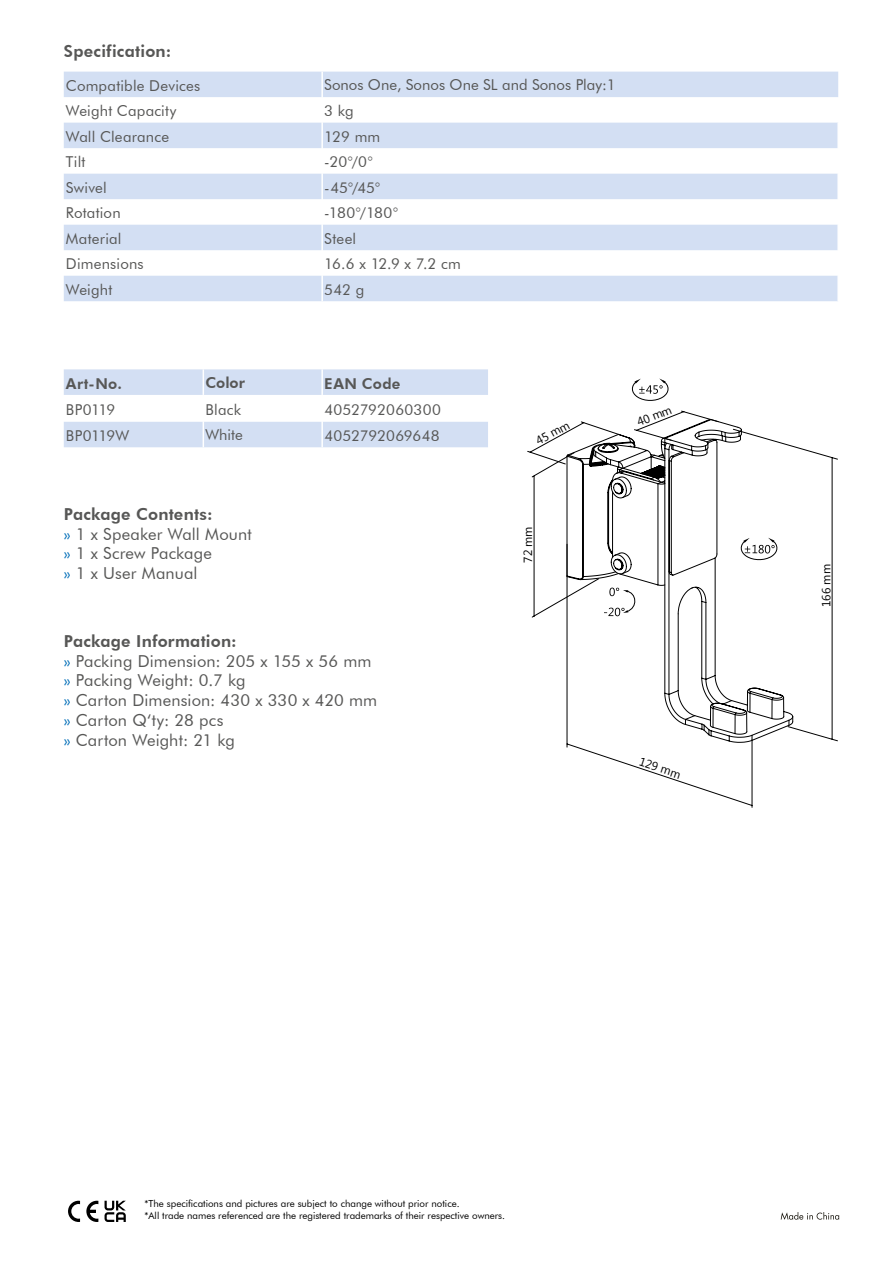
<style>
.page{position:relative;width:893px;height:1263px;background:#fff}
.page>*{position:absolute;margin:0;border:0;box-sizing:border-box;transform-origin:0 0}
.t1{font:16.5px/19.8px "Futura BT";letter-spacing:.01em;color:#575756}
.t2{font:800 16.5px "Futura BT";letter-spacing:.015em;color:#575756}
.t3{font:15px "Futura BT";letter-spacing:.01em;color:#575756}
.t4{font:800 15px "Futura BT";letter-spacing:.02em;color:#575756}
.t5{font:15px "Futura BT";letter-spacing:-.015em;color:#575756}
.t6{font:11.85px "Leelawadee";color:#000}
.t7{font:9.75px/11.7px "Futura BT";color:#000}
.s1{font-weight:800}
.s2{color:#006eb8}
</style>
<div class="page">
<svg style="left:68px;top:1201px;width:12px;height:21px"></svg>
<svg style="left:86px;top:1201px;width:12px;height:21px"></svg>
<svg style="left:105px;top:1201px;width:21px;height:21px"></svg>
<svg style="left:781px;top:1212px;width:58px;height:8px"></svg>
<svg style="left:64px;top:72px;width:774px;height:229px;fill:#d3dff3"></svg>
<hr style="left:321px;top:72px;width:2px;height:25px;background:#fff">
<hr style="left:321px;top:97px;width:2px;height:26px;background:#fff">
<hr style="left:321px;top:123px;width:2px;height:25px;background:#fff">
<hr style="left:321px;top:174px;width:2px;height:25px;background:#fff">
<hr style="left:837px;top:123px;width:2px;height:25px;background:#fff">
<hr style="left:837px;top:174px;width:2px;height:25px;background:#fff">
<hr style="left:321px;top:148px;width:2px;height:26px;background:#fff">
<hr style="left:837px;top:148px;width:2px;height:26px;background:#fff">
<hr style="left:321px;top:199px;width:2px;height:26px;background:#fff">
<hr style="left:837px;top:199px;width:2px;height:26px;background:#fff">
<hr style="left:321px;top:225px;width:2px;height:25px;background:#fff">
<hr style="left:321px;top:276px;width:2px;height:25px;background:#fff">
<hr style="left:837px;top:225px;width:2px;height:25px;background:#fff">
<hr style="left:837px;top:276px;width:2px;height:25px;background:#fff">
<hr style="left:321px;top:250px;width:2px;height:26px;background:#fff">
<hr style="left:837px;top:250px;width:2px;height:26px;background:#fff">
<svg style="left:64px;top:369px;width:424px;height:78px"></svg>
<hr style="left:321px;top:422px;width:2px;height:25px;background:#fff">
<svg style="left:753px;top:434px;width:85px;height:308px"></svg>
<svg style="left:527px;top:411px;width:226px;height:397px"></svg>
<svg style="left:604px;top:588px;width:34px;height:28px"></svg>
<svg style="left:739px;top:538px;width:40px;height:23px"></svg>
<svg style="left:631px;top:378px;width:38px;height:23px"></svg>
<p class="t2" style="left:64px;top:41px;width:109px">Specification:</p>
<p class="t3" style="left:66px;top:76px;width:136px">Compatible Devices</p>
<p class="t3" style="left:324px;top:75px;width:293px">Sonos One, Sonos One SL and Sonos Play:1</p>
<p class="t3" style="left:66px;top:102px;width:112px">Weight Capacity</p>
<p class="t3" style="left:324px;top:102px;width:31px">3 kg</p>
<p class="t3" style="left:66px;top:127px;width:105px">Wall Clearance</p>
<p class="t3" style="left:324px;top:127px;width:58px">129 mm</p>
<p class="t3" style="left:66px;top:153px;width:21px">Tilt</p>
<p class="t3" style="left:324px;top:153px;width:50px">-20°/0°</p>
<p class="t3" style="left:66px;top:178px;width:43px">Swivel</p>
<p class="t3" style="left:324px;top:178px;width:57px">-45°/45°</p>
<p class="t3" style="left:66px;top:204px;width:56px">Rotation</p>
<p class="t3" style="left:324px;top:204px;width:75px">-180°/180°</p>
<p class="t3" style="left:66px;top:229px;width:57px">Material</p>
<p class="t3" style="left:324px;top:229px;width:33px">Steel</p>
<p class="t3" style="left:66px;top:255px;width:79px">Dimensions</p>
<p class="t3" style="left:324px;top:255px;width:138px">16.6 x 12.9 x 7.2 cm</p>
<p class="t3" style="left:66px;top:280px;width:48px">Weight</p>
<p class="t3" style="left:324px;top:280px;width:41px">542 g</p>
<p class="t4" style="left:66px;top:374px;width:58px">Art-No.</p>
<p class="t4" style="left:205px;top:373px;width:41px">Color</p>
<p class="t4" style="left:324px;top:374px;width:78px">EAN Code</p>
<p class="t3" style="left:66px;top:400px;width:51px">BP0119</p>
<p class="t3" style="left:205px;top:400px;width:37px">Black</p>
<p class="t3" style="left:324px;top:400px;width:118px">4052792060300</p>
<p class="t5" style="left:66px;top:426px;width:65px">BP0119W</p>
<p class="t3" style="left:205px;top:425px;width:39px">White</p>
<p class="t3" style="left:324px;top:426px;width:117px">4052792069648</p>
<p class="t1" style="left:64px;top:504px;width:189px"><span class="s1">Package Contents:<br></span><span class="s2">»</span> 1 x Speaker Wall Mount <span class="s2">»</span> 1 x Screw Package<br><span class="s2">»</span> 1 x User Manual</p>
<p class="t1" style="left:64px;top:631px;width:315px"><span class="s1">Package Information:<br></span><span class="s2">»</span> Packing Dimension: 205 x 155 x 56 mm <span class="s2">»</span> Packing Weight: 0.7 kg<br><span class="s2">»</span> Carton Dimension: 430 x 330 x 420 mm <span class="s2">»</span> Carton Q‘ty: 28 pcs<br><span class="s2">»</span> Carton Weight: 21 kg</p>
<p class="t6" style="left:534px;top:436px;width:38px;rotate:-29deg">45 mm</p>
<p class="t6" style="left:521px;top:562px;width:37px;rotate:-90deg">72 mm</p>
<p class="t6" style="left:635px;top:416px;width:37px;rotate:-22deg">40 mm</p>
<p class="t6" style="left:642px;top:755px;width:44px;rotate:18deg">129 mm</p>
<p class="t6" style="left:819px;top:607px;width:44px;rotate:-90deg">166 mm</p>
<p class="t7" style="left:145px;top:1198px;width:362px">*The specifications and pictures are subject to change without prior notice.<br>*All trade names referenced are the registered trademarks of their respective owners.</p>
</div>
